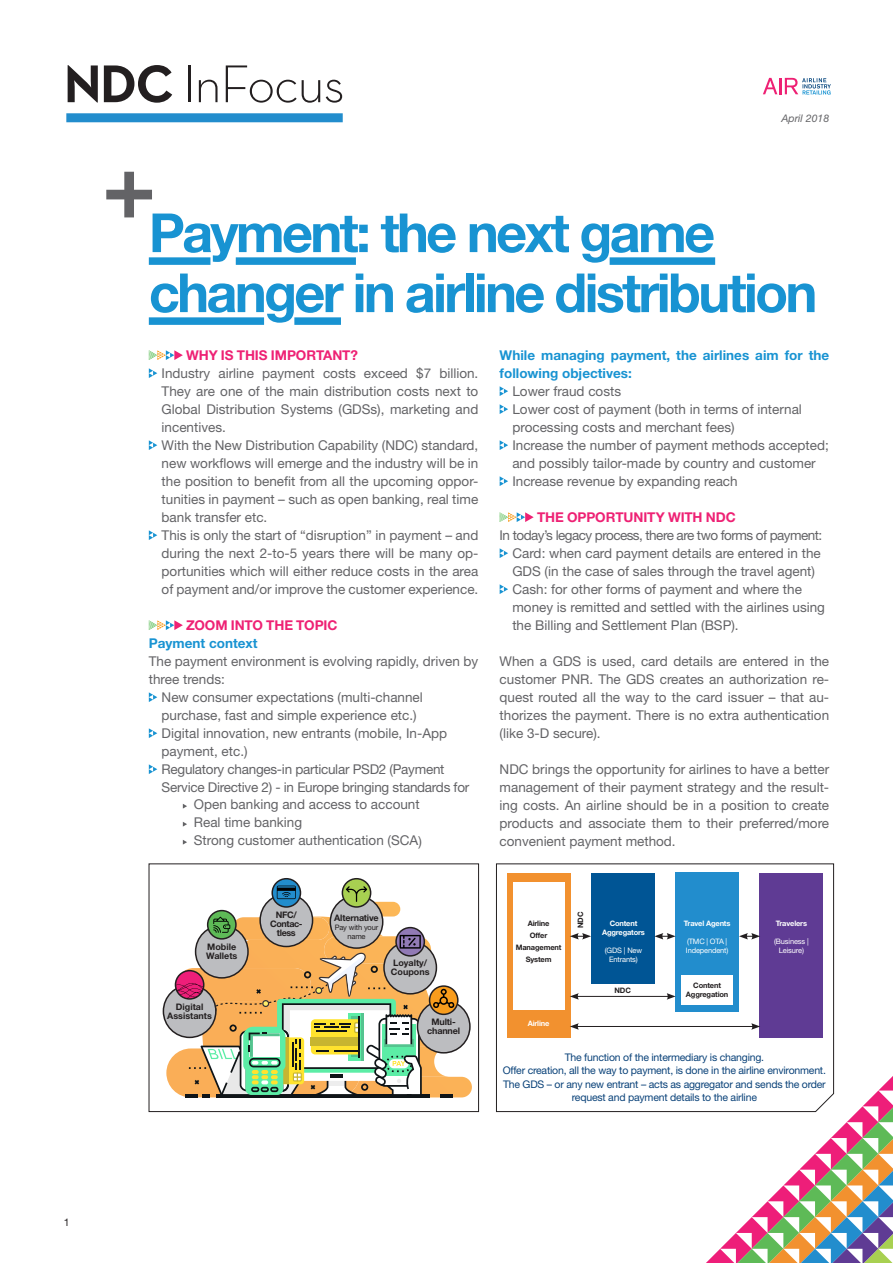
<style>
.page{position:relative;width:893px;height:1263px;background:#fff}
.page>*{position:absolute;margin:0;border:0;box-sizing:border-box;transform-origin:0 0}
.t1{font:700 54px/60px "Helvetica Neue LT Std";letter-spacing:-.05em;color:#1893d2}
.t2{font:300 54px "Neutra Text";letter-spacing:-.03em;color:#231f20}
.List_Paragraph{font:13.5px/18px "Helvetica Neue LT Std";color:#636366}
.List_Paragraph-2{font:13.5px/18px "Helvetica Neue LT Std";letter-spacing:-.02em;color:#636366}
.t3{font:700 13.5px/18px "Helvetica Neue LT Std";color:#1893d2}
.t4{font:700 13.5px "Helvetica Neue LT Std";letter-spacing:-.005em;color:#ee2174}
.List_Paragraph-3{font:13.5px "Helvetica Neue LT Std";letter-spacing:-.04em;color:#636366}
.t5{font:10.5px/13.5px "Helvetica Neue LT Std";letter-spacing:-.02em;color:#0a4279;text-align:center}
.Body_Norm{font:italic 10.5px "Helvetica Neue LT Std";color:#636366}
.t6{font:10.5px "Helvetica Neue LT Std";color:#231f20}
.t7{font:700 9px/9px "Helvetica Neue LT Std";color:#231f20}
.t8{font:700 9px "Helvetica Neue LT Std";letter-spacing:-.02em;color:#231f20}
.t9{font:700 9px/9px "Helvetica Neue LT Std";letter-spacing:-.04em;color:#231f20;text-align:center}
.t10{font:7.5px/9px "Helvetica Neue LT Std";letter-spacing:-.02em;color:#fff;text-align:center}
.t11{font:700 7.5px "Helvetica Neue LT Std";letter-spacing:-.02em;color:#231f20}
.t12{font:700 7.5px "Helvetica Neue LT Std";letter-spacing:-.02em;color:#fff}
.t13{font:7.5px/9px "Helvetica Neue LT Std";letter-spacing:-.02em;color:#231f20;text-align:center}
.s1{font-weight:700}
</style>
<div class="page">
<svg style="left:763px;top:78px;width:68px;height:17px"></svg>
<div style="left:66px;top:113px;width:277px;height:9px;background:#228dcd"></div>
<svg style="left:149px;top:350px;width:34px;height:10px"></svg>
<svg style="left:149px;top:368px;width:8px;height:10px"></svg>
<svg style="left:149px;top:440px;width:8px;height:10px"></svg>
<svg style="left:149px;top:530px;width:8px;height:10px"></svg>
<svg style="left:149px;top:620px;width:34px;height:10px"></svg>
<svg style="left:149px;top:692px;width:8px;height:10px"></svg>
<svg style="left:149px;top:728px;width:8px;height:10px"></svg>
<svg style="left:149px;top:764px;width:8px;height:10px"></svg>
<svg style="left:183px;top:804px;width:4px;height:5px"></svg>
<svg style="left:183px;top:822px;width:4px;height:5px"></svg>
<svg style="left:183px;top:840px;width:4px;height:5px"></svg>
<svg style="left:500px;top:386px;width:8px;height:10px"></svg>
<svg style="left:500px;top:404px;width:8px;height:10px"></svg>
<svg style="left:500px;top:440px;width:8px;height:10px"></svg>
<svg style="left:500px;top:476px;width:8px;height:10px"></svg>
<svg style="left:500px;top:512px;width:34px;height:10px"></svg>
<svg style="left:500px;top:548px;width:8px;height:10px"></svg>
<svg style="left:500px;top:584px;width:8px;height:10px"></svg>
<svg style="left:106px;top:172px;width:46px;height:45px"></svg>
<div style="left:149px;top:257px;width:61px;height:8px;background:#1893d2"></div>
<div style="left:236px;top:257px;width:120px;height:8px;background:#1893d2"></div>
<div style="left:610px;top:257px;width:105px;height:8px;background:#1893d2"></div>
<div style="left:149px;top:317px;width:115px;height:8px;background:#1893d2"></div>
<div style="left:294px;top:317px;width:47px;height:8px;background:#1893d2"></div>
<svg style="left:706px;top:1076px;width:187px;height:187px"></svg>
<svg style="left:496px;top:863px;width:338px;height:249px"></svg>
<div style="left:507px;top:873px;width:63px;height:164px;background:#f2912f"></div>
<div style="left:513px;top:882px;width:51px;height:128px;background:#fff"></div>
<div style="left:591px;top:873px;width:64px;height:110px;background:#005595"></div>
<div style="left:759px;top:873px;width:64px;height:164px;background:#5f3b94"></div>
<div style="left:675px;top:873px;width:64px;height:139px;background:#228dcd"></div>
<div style="left:682px;top:975px;width:51px;height:29px;background:#fff"></div>
<svg style="left:570px;top:933px;width:21px;height:6px"></svg>
<hr style="left:576px;top:996px;width:93px;height:1px;background:#231f20">
<svg style="left:570px;top:993px;width:9px;height:7px"></svg>
<svg style="left:667px;top:993px;width:9px;height:7px"></svg>
<hr style="left:576px;top:1026px;width:178px;height:1px;background:#231f20">
<svg style="left:570px;top:1023px;width:9px;height:7px"></svg>
<svg style="left:751px;top:1023px;width:9px;height:7px"></svg>
<svg style="left:654px;top:933px;width:22px;height:6px"></svg>
<svg style="left:739px;top:933px;width:21px;height:6px"></svg>
<div style="left:149px;top:864px;width:330px;height:248px;border:1px solid #231f20"></div>
<svg style="left:272px;top:879px;width:28px;height:28px"></svg>
<div style="left:271px;top:878px;width:30px;height:30px;border:2px solid #231f20;border-radius:50%"></div>
<svg style="left:342px;top:879px;width:29px;height:28px"></svg>
<div style="left:342px;top:878px;width:29px;height:30px;border:2px solid #231f20;border-radius:50%"></div>
<svg style="left:166px;top:886px;width:306px;height:211px"></svg>
<h1 class="t2" style="left:64px;top:51px;width:283px"><span class="s1">NDC</span> InFocus</h1>
<p class="Body_Norm" style="left:781px;top:111px;width:49px">April 2018</p>
<p class="t1" style="left:149px;top:202px;width:670px">Payment: the next game changer in airline distribution</p>
<p class="t6" style="left:64px;top:1216px;width:7px">1</p>
<p class="t4" style="left:186px;top:347px;width:173px">WHY IS THIS IMPORTANT?</p>
<p class="List_Paragraph" style="left:162px;top:364px;width:318px;text-align:justify">Industry airline payment costs exceed $7 billion.<br>They are one of the main distribution costs next to Global Distribution Systems (GDSs), marketing and incentives.</p>
<p class="List_Paragraph" style="left:162px;top:436px;width:318px;text-align:justify">With the New Distribution Capability (NDC) standard, new workflows will emerge and the industry will be in the position to benefit from all the upcoming oppor&shy;tunities in payment – such as open banking, real time bank transfer etc.</p>
<p class="List_Paragraph" style="left:162px;top:526px;width:318px;text-align:justify">This is only the start of “disruption” in payment – and during the next 2-to-5 years there will be many op&shy;portunities which will either reduce costs in the area of payment and/or improve the customer experience.</p>
<p class="t4" style="left:186px;top:617px;width:153px">ZOOM INTO THE TOPIC</p>
<p class="t3" style="left:149px;top:634px;width:110px">Payment context</p>
<p class="List_Paragraph" style="left:149px;top:652px;width:331px">The payment environment is evolving rapidly, driven by three trends:</p>
<p class="List_Paragraph" style="left:162px;top:688px;width:263px">New consumer expectations (multi-channel purchase, fast and simple experience etc.)</p>
<p class="List_Paragraph" style="left:162px;top:724px;width:287px">Digital innovation, new entrants (mobile, In-App payment, etc.)</p>
<p class="List_Paragraph-2" style="left:162px;top:760px;width:309px">Regulatory changes-in particular PSD2 (Payment<br>Service Directive 2) - in Europe bringing standards for</p>
<p class="List_Paragraph" style="left:194px;top:795px;width:227px">Open banking and access to account</p>
<p class="List_Paragraph" style="left:194px;top:813px;width:110px">Real time banking</p>
<p class="List_Paragraph" style="left:194px;top:831px;width:230px">Strong customer authentication (SCA)</p>
<p class="t3" style="left:500px;top:346px;width:331px">While managing payment, the airlines aim for the following objectives:</p>
<p class="List_Paragraph" style="left:512px;top:382px;width:110px">Lower fraud costs</p>
<p class="List_Paragraph" style="left:512px;top:400px;width:291px">Lower cost of payment (both in terms of internal processing costs and merchant fees)</p>
<p class="List_Paragraph" style="left:512px;top:436px;width:318px">Increase the number of payment methods accepted; and possibly tailor-made by country and customer</p>
<p class="List_Paragraph" style="left:512px;top:472px;width:227px">Increase revenue by expanding reach</p>
<p class="t4" style="left:537px;top:509px;width:200px">THE OPPORTUNITY WITH NDC</p>
<p class="List_Paragraph-3" style="left:500px;top:527px;width:324px">In today’s legacy process, there are two forms of payment:</p>
<p class="List_Paragraph" style="left:512px;top:544px;width:310px">Card: when card payment details are entered in the<br>GDS (in the case of sales through the travel agent)</p>
<p class="List_Paragraph" style="left:512px;top:580px;width:314px">Cash: for other forms of payment and where the money is remitted and settled with the airlines using the Billing and Settlement Plan (BSP).</p>
<p class="List_Paragraph" style="left:500px;top:652px;width:331px;text-align:justify">When a GDS is used, card details are entered in the customer PNR. The GDS creates an authorization re&shy;quest routed all the way to the card issuer – that au&shy;thorizes the payment. There is no extra authentication (like 3-D secure).</p>
<p class="List_Paragraph" style="left:500px;top:760px;width:331px;text-align:justify">NDC brings the opportunity for airlines to have a better management of their payment strategy and the result&shy;ing costs. An airline should be in a position to create products and associate them to their preferred/more convenient payment method.</p>
<p class="t7" style="left:206px;top:942px;width:33px">Mobile<br>Wallets</p>
<p class="t7" style="left:176px;top:1002px;width:29px">Digital</p>
<p class="t7" style="left:167px;top:1011px;width:46px">Assistants</p>
<p class="t7" style="left:276px;top:910px;width:22px">NFC/</p>
<p class="t9" style="left:270px;top:919px;width:34px">Contac&shy;tless</p>
<p class="t8" style="left:334px;top:912px;width:46px">Alternative</p>
<p class="t13" style="left:335px;top:922px;width:45px">Pay with your name</p>
<p class="t7" style="left:391px;top:958px;width:40px">Loyalty/<br>Coupons</p>
<p class="t7" style="left:432px;top:1017px;width:26px">Multi-</p>
<p class="t8" style="left:427px;top:1025px;width:34px">channel</p>
<p class="t11" style="left:528px;top:919px;width:23px">Airline</p>
<p class="t11" style="left:530px;top:931px;width:19px">Offer</p>
<p class="t11" style="left:516px;top:943px;width:47px">Management</p>
<p class="t11" style="left:526px;top:955px;width:27px">System</p>
<p class="t11" style="left:576px;top:928px;width:18px;rotate:-90deg">NDC</p>
<p class="t12" style="left:528px;top:1019px;width:23px">Airline</p>
<p class="t12" style="left:610px;top:919px;width:29px">Content</p>
<p class="t12" style="left:602px;top:928px;width:44px">Aggregators</p>
<p class="t10" style="left:605px;top:946px;width:39px">(GDS | New<br>Entrants)</p>
<p class="t11" style="left:614px;top:986px;width:18px">NDC</p>
<p class="t12" style="left:684px;top:919px;width:48px">Travel Agents</p>
<p class="t10" style="left:686px;top:937px;width:44px;text-align:left">(TMC | OTA |<br>Independent)</p>
<p class="t11" style="left:693px;top:981px;width:29px">Content</p>
<p class="t11" style="left:686px;top:990px;width:44px">Aggregation</p>
<p class="t12" style="left:776px;top:919px;width:33px">Travelers</p>
<p class="t10" style="left:774px;top:937px;width:36px">(Business |<br>Leisure)</p>
<p class="t5" style="left:565px;top:1050px;width:201px">The function of the intermediary is changing.</p>
<p class="t5" style="left:503px;top:1064px;width:325px">Offer creation, all the way to payment, is done in the airline environment.</p>
<p class="t5" style="left:503px;top:1077px;width:324px">The GDS – or any new entrant – acts as aggregator and sends the order request and payment details to the airline</p>
</div>
